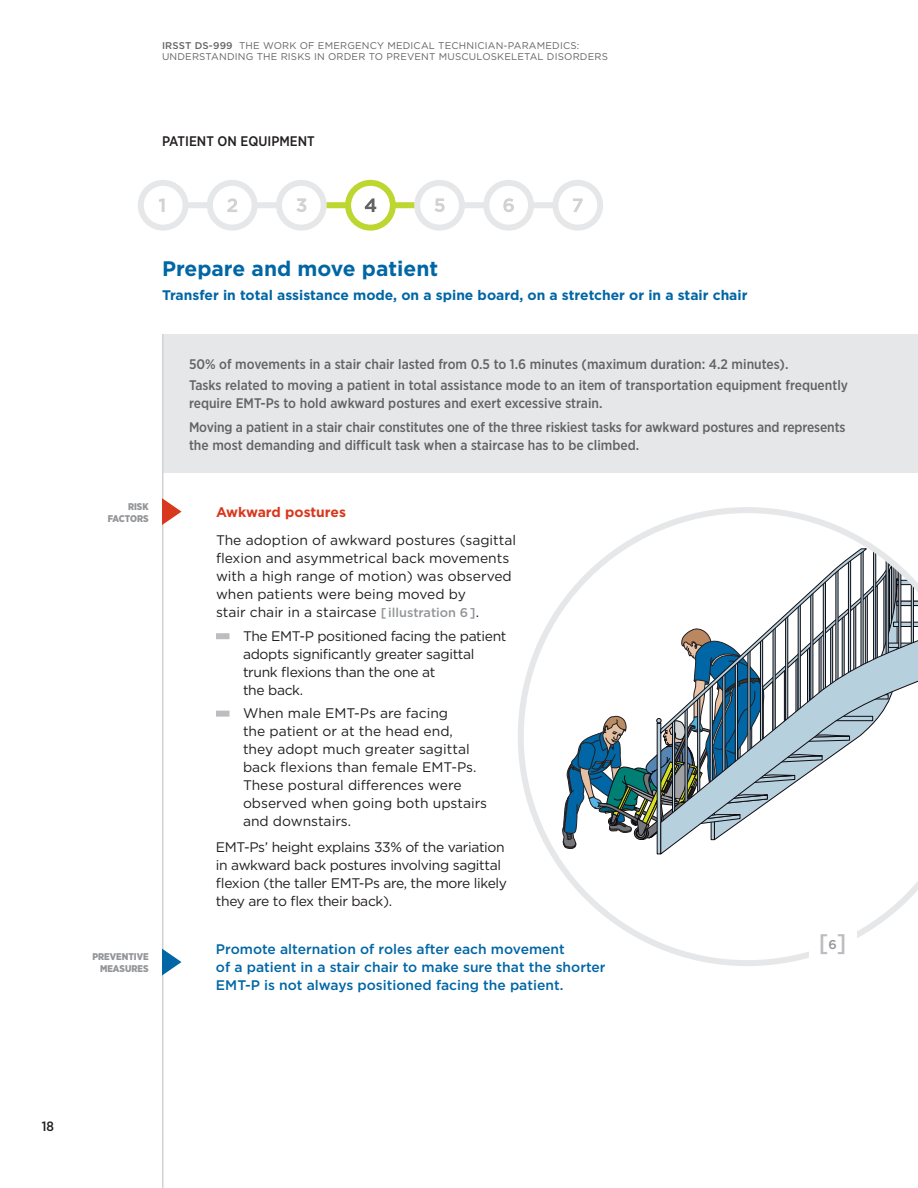
<style>
.page{position:relative;width:918px;height:1188px;background:#fff}
.page>*{position:absolute;margin:0;border:0;box-sizing:border-box;transform-origin:0 0}
.t1{font:500 24px "Gotham Narrow";color:#bcbdc0}
.t2{font:700 21px "Gotham HTF";color:#0166a5}
.t3{font:13.8px/18px "Gotham HTF";letter-spacing:-.01em;color:#231f20}
.t4{font:500 13.8px/20.5px "Gotham Narrow";color:#636366}
.t5{font:500 13.8px/18px "Gotham HTF";color:#0166a5}
.t6{font:700 13.8px "Gotham HTF";color:#0166a5}
.t7{font:500 13.8px "Gotham Narrow";color:#231f20}
.t8{font:700 13.8px "Gotham HTF";color:#d8381e}
.t9{font:500 13.5px "Gotham Narrow";color:#231f20}
.t10{font:9.75px/11.7px "Gotham HTF";letter-spacing:.02em;color:#636366}
.t11{font:900 9.75px/12px "Gotham Narrow";color:#939598;text-align:right}
.s1{font-weight:500}
.s2{font-weight:500;font-size:12.75px;color:#939598}
.s3{font-family:"Gotham HTF";font-size:12.75px;color:#939598}
</style>
<div class="page">
<svg style="left:518px;top:507px;width:400px;height:459px"></svg>
<div style="left:162px;top:334px;width:756px;height:139px;background:#e6e7e9"></div>
<hr style="left:162px;top:334px;width:1px;height:854px;background:#d1d2d4">
<div style="left:216px;top:633px;width:14px;height:6px;background:#bcbdc0"></div>
<div style="left:216px;top:711px;width:14px;height:6px;background:#bcbdc0"></div>
<div style="left:301px;top:202px;width:139px;height:6px;background:#bed630"></div>
<div style="left:161px;top:202px;width:140px;height:6px;background:#e6e7e9"></div>
<div style="left:141px;top:183px;width:45px;height:45px;background:#fff;border-radius:50%"></div>
<div style="left:138px;top:180px;width:51px;height:51px;border:6px solid #e6e7e9;border-radius:50%"></div>
<div style="left:210px;top:183px;width:45px;height:45px;background:#fff;border-radius:50%"></div>
<div style="left:207px;top:180px;width:51px;height:51px;border:6px solid #e6e7e9;border-radius:50%"></div>
<div style="left:279px;top:183px;width:45px;height:45px;background:#fff;border-radius:50%"></div>
<div style="left:276px;top:180px;width:51px;height:51px;border:6px solid #e6e7e9;border-radius:50%"></div>
<svg style="left:348px;top:183px;width:45px;height:45px"></svg>
<div style="left:345px;top:180px;width:51px;height:51px;border:6px solid #bed630;border-radius:50%"></div>
<div style="left:440px;top:202px;width:142px;height:6px;background:#e6e7e9"></div>
<div style="left:417px;top:183px;width:45px;height:45px;background:#fff;border-radius:50%"></div>
<div style="left:414px;top:180px;width:51px;height:51px;border:6px solid #e6e7e9;border-radius:50%"></div>
<div style="left:486px;top:183px;width:45px;height:45px;background:#fff;border-radius:50%"></div>
<div style="left:483px;top:180px;width:51px;height:51px;border:6px solid #e6e7e9;border-radius:50%"></div>
<div style="left:555px;top:183px;width:45px;height:45px;background:#fff;border-radius:50%"></div>
<div style="left:552px;top:180px;width:51px;height:51px;border:6px solid #e6e7e9;border-radius:50%"></div>
<svg style="left:159px;top:198px;width:6px;height:14px"></svg>
<svg style="left:227px;top:198px;width:10px;height:14px"></svg>
<svg style="left:296px;top:198px;width:10px;height:14px"></svg>
<svg style="left:365px;top:198px;width:11px;height:14px"></svg>
<svg style="left:435px;top:198px;width:10px;height:14px"></svg>
<svg style="left:503px;top:198px;width:11px;height:14px"></svg>
<svg style="left:573px;top:198px;width:10px;height:14px"></svg>
<svg style="left:162px;top:949px;width:20px;height:27px"></svg>
<svg style="left:162px;top:498px;width:20px;height:27px"></svg>
<div style="left:809px;top:926px;width:47px;height:37px;background:#fff"></div>
<p class="t10" style="left:162px;top:39px;width:448px"><span class="s1">IRSST DS-999</span> THE WORK OF EMERGENCY MEDICAL TECHNICIAN-PARAMEDICS:<br>UNDERSTANDING THE RISKS IN ORDER TO PREVENT MUSCULOSKELETAL DISORDERS</p>
<p class="t7" style="left:162px;top:133px;width:154px">PATIENT ON EQUIPMENT</p>
<h2 class="t2" style="left:162px;top:256px;width:278px">Prepare and move patient</h2>
<p class="t6" style="left:162px;top:288px;width:587px">Transfer in total assistance mode, on a spine board, on a stretcher or in a stair chair</p>
<p class="t11" style="left:108px;top:500px;width:42px">RISK<br>FACTORS</p>
<p class="t11" style="left:92px;top:950px;width:58px">PREVENTIVE<br>MEASURES</p>
<p class="t4" style="left:189px;top:354px;width:661px">50% of movements in a stair chair lasted from 0.5 to 1.6 minutes (maximum duration: 4.2 minutes).<br>Tasks related to moving a patient in total assistance mode to an item of transportation equipment frequently</p>
<p class="t4" style="left:189px;top:390px;width:658px;line-height:24.8px">require EMT-Ps to hold awkward postures and exert excessive strain.<br>Moving a patient in a stair chair constitutes one of the three riskiest tasks for awkward postures and represents</p>
<p class="t4" style="left:189px;top:435px;width:452px">the most demanding and difficult task when a staircase has to be climbed.</p>
<p class="t8" style="left:216px;top:504px;width:132px">Awkward postures</p>
<p class="t3" style="left:216px;top:531px;width:302px">The adoption of awkward postures (sagittal flexion and asymmetrical back movements with a high range of motion) was observed when patients were being moved by<br>stair chair in a staircase <span class="s2">[ illustration 6]</span>.</p>
<p class="t3" style="left:243px;top:627px;width:265px">The EMT-P positioned facing the patient adopts significantly greater sagittal trunk flexions than the one at<br>the back.</p>
<p class="t3" style="left:243px;top:704px;width:246px">When male EMT-Ps are facing<br>the patient or at the head end,<br>they adopt much greater sagittal back flexions than female EMT-Ps.<br>These postural differences were observed when going both upstairs and downstairs.</p>
<p class="t3" style="left:216px;top:838px;width:293px">EMT-Ps’ height explains 33% of the variation in awkward back postures involving sagittal flexion (the taller EMT-Ps are, the more likely they are to flex their back).</p>
<p class="t5" style="left:216px;top:940px;width:391px">Promote alternation of roles after each movement<br>of a patient in a stair chair to make sure that the shorter<br>EMT-P is not always positioned facing the patient.</p>
<h1 class="t1" style="left:819px;top:928px;width:29px">[<span class="s3">6</span>]</h1>
<p class="t9" style="left:42px;top:1118px;width:14px">18</p>
</div>
